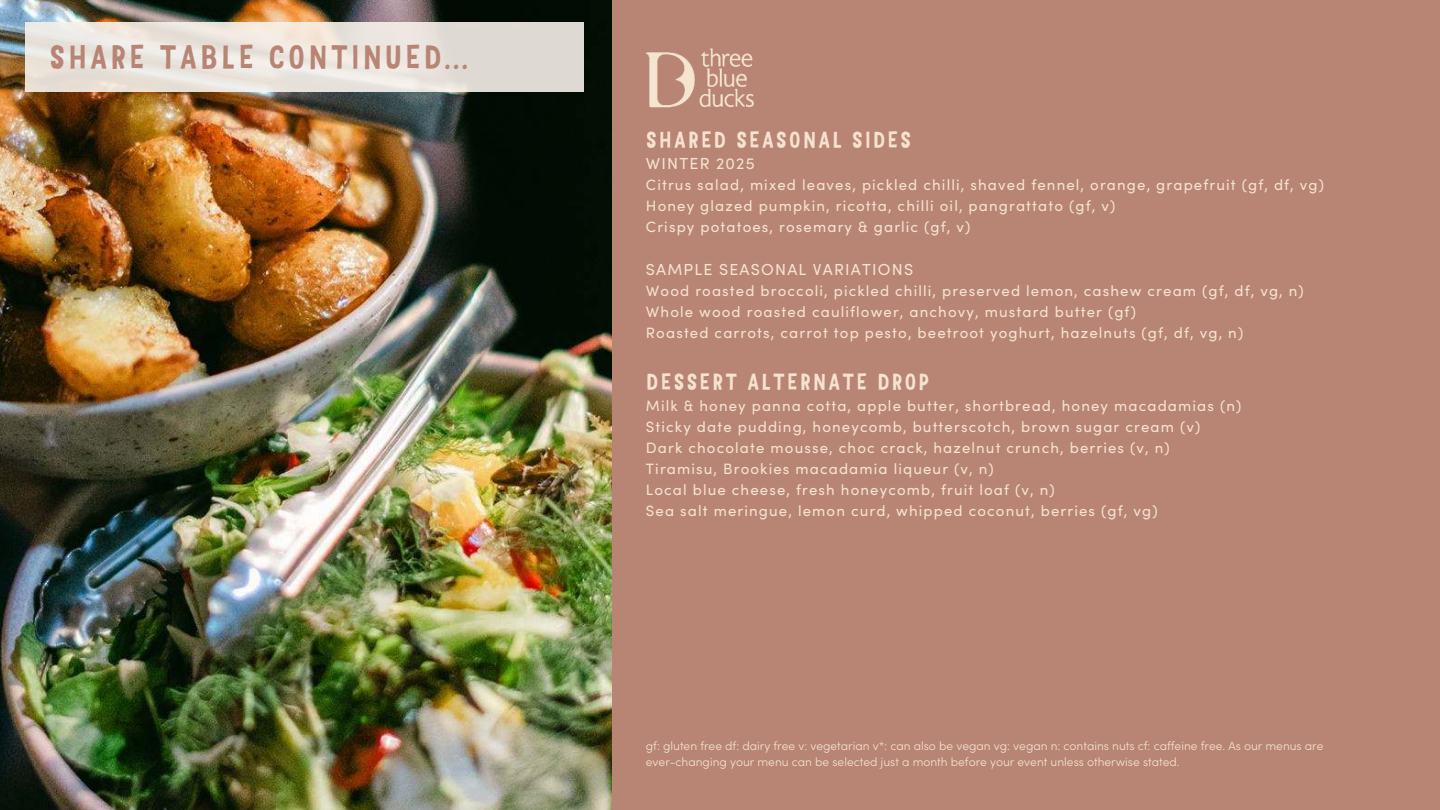
<style>
.page{position:relative;width:1440px;height:810px;background:#b88575}
.page>*{position:absolute;margin:0;border:0;box-sizing:border-box;transform-origin:0 0}
.t1{font:32px "Mr Dodo";letter-spacing:.075em;color:#b88575}
.t2{font:22px "Mr Dodo";letter-spacing:.075em;color:#f5e3cf}
.t3{font:16px "Sofia Pro";letter-spacing:.075em;color:#f5e3cf}
.t4{font:15px/21px "Sofia Pro";letter-spacing:.075em;color:#f5e3cf}
.t5{font:300 12px/16.5px "Sofia Pro";color:#f5e3cf}
</style>
<div class="page">
<img style="left:0;top:0;width:612px;height:810px">
<svg style="left:25px;top:22px;width:558px;height:70px;background:#e8e2db"></svg>
<img style="left:646px;top:48px;width:108px;height:59px">
<h1 class="t1" style="left:49px;top:37px;width:420px">SHARE TABLE CONTINUED...</h1>
<h2 class="t2" style="left:646px;top:126px;width:267px">SHARED SEASONAL SIDES</h2>
<p class="t3" style="left:646px;top:152px;width:110px">WINTER 2025</p>
<p class="t4" style="left:646px;top:174px;width:680px">Citrus salad, mixed leaves, pickled chilli, shaved fennel, orange, grapefruit (gf, df, vg)<br>Honey glazed pumpkin, ricotta, chilli oil, pangrattato (gf, v)<br>Crispy potatoes, rosemary &amp; garlic (gf, v)</p>
<p class="t3" style="left:646px;top:258px;width:269px">SAMPLE SEASONAL VARIATIONS</p>
<p class="t4" style="left:646px;top:280px;width:659px">Wood roasted broccoli, pickled chilli, preserved lemon, cashew cream (gf, df, vg, n)<br>Whole wood roasted cauliflower, anchovy, mustard butter (gf)<br>Roasted carrots, carrot top pesto, beetroot yoghurt, hazelnuts (gf, df, vg, n)</p>
<h2 class="t2" style="left:646px;top:368px;width:285px">DESSERT ALTERNATE DROP</h2>
<p class="t4" style="left:646px;top:394px;width:597px">Milk &amp; honey panna cotta, apple butter, shortbread, honey macadamias (n)<br>Sticky date pudding, honeycomb, butterscotch, brown sugar cream (v)<br>Dark chocolate mousse, choc crack, hazelnut crunch, berries (v, n)<br>Tiramisu, Brookies macadamia liqueur (v, n)<br>Local blue cheese, fresh honeycomb, fruit loaf (v, n)<br>Sea salt meringue, lemon curd, whipped coconut, berries (gf, vg)</p>
<p class="t5" style="left:646px;top:737px;width:679px">gf: gluten free df: dairy free v: vegetarian v*: can also be vegan vg: vegan n: contains nuts cf: caffeine free. As our menus are ever-changing your menu can be selected just a month before your event unless otherwise stated.</p>
</div>
